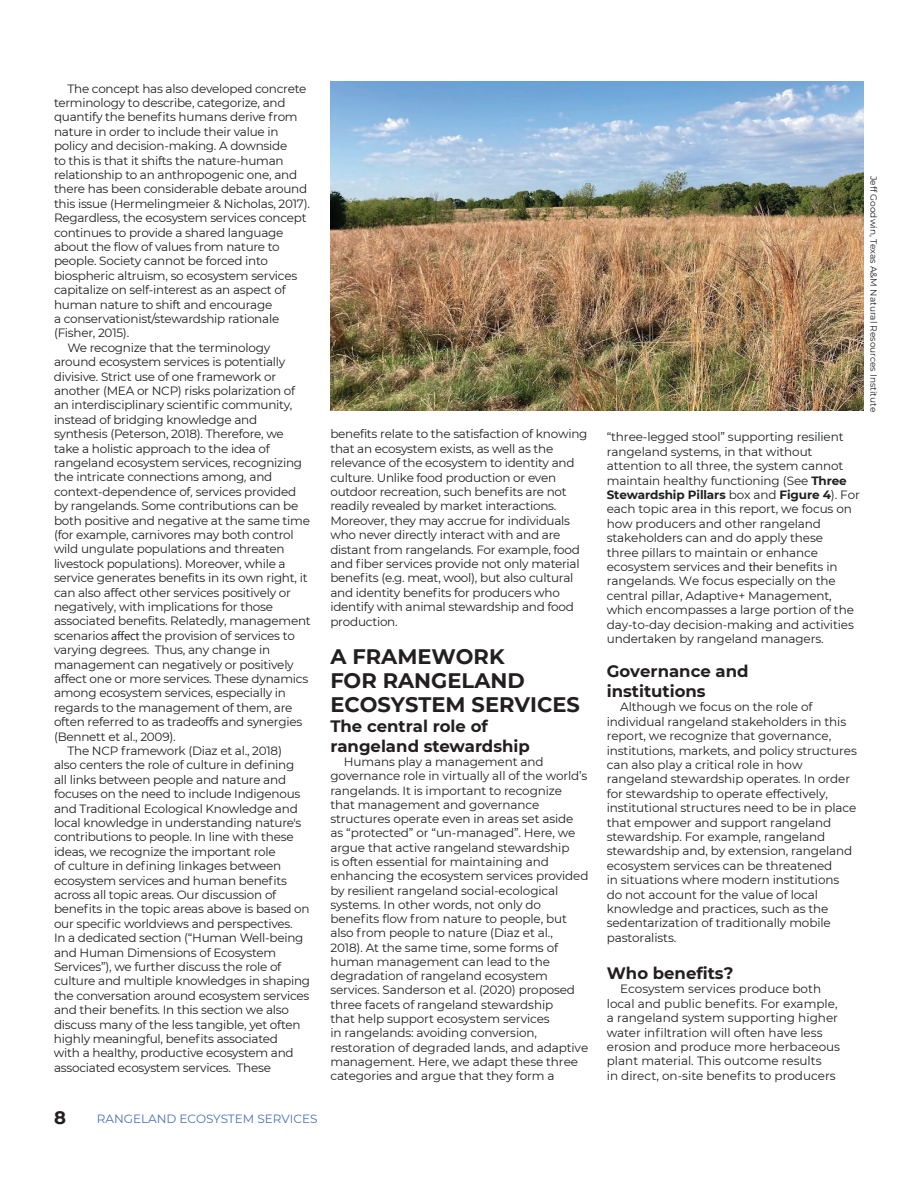
<style>
.page{position:relative;width:918px;height:1188px;background:#fff}
.page>*{position:absolute;margin:0;border:0;box-sizing:border-box;transform-origin:0 0}
.t1{font:700 21px/24px "Montserrat";color:#231f20}
.t2{font:700 18px "Montserrat";color:#231f20}
.t3{font:700 16.5px/19.8px "Montserrat";color:#231f20}
.t4{font:12px/14.4px "Montserrat";letter-spacing:-.02em;color:#1f2020}
.t5{font:12px/14.4px "Montserrat";color:#1f2020}
.t6{font:12px "Montserrat";color:#4871b8}
.t7{font:9px "Montserrat";color:#1f2020}
.s1{font-family:"Segoe UI"}
.s2{font-style:inherit}
.s3{font-weight:700}
</style>
<div class="page">
<img style="left:330px;top:81px;width:534px;height:329px">
<p class="t4" style="left:68px;top:81px;width:240px">The concept has also developed concrete</p>
<p class="t4" style="left:54px;top:95px;width:233px">terminology to describe, categorize, and</p>
<p class="t4" style="left:54px;top:110px;width:245px">quantify the benefits humans derive from</p>
<p class="t4" style="left:54px;top:124px;width:226px">nature in order to include their value in</p>
<p class="t4" style="left:54px;top:138px;width:235px">policy and decision-making. A downside</p>
<p class="t4" style="left:54px;top:153px;width:231px">to this is that it shifts the nature-human</p>
<p class="t4" style="left:54px;top:167px;width:245px">relationship to an anthropogenic one, and</p>
<p class="t4" style="left:54px;top:182px;width:255px">there has been considerable debate around</p>
<p class="t4" style="left:54px;top:196px;width:257px">this issue (Hermelingmeier &amp; Nicholas, 2017).</p>
<p class="t4" style="left:54px;top:210px;width:254px">Regardless, the ecosystem services concept</p>
<p class="t4" style="left:54px;top:225px;width:231px">continues to provide a shared language</p>
<p class="t4" style="left:54px;top:239px;width:227px">about the flow of values from nature to</p>
<p class="t4" style="left:54px;top:254px;width:216px">people. Society cannot be forced into</p>
<p class="t4" style="left:54px;top:268px;width:245px">biospheric altruism, so ecosystem services</p>
<p class="t4" style="left:54px;top:282px;width:233px">capitalize on self-interest as an aspect of</p>
<p class="t4" style="left:54px;top:297px;width:220px">human nature to shift and encourage</p>
<p class="t4" style="left:54px;top:311px;width:227px">a conservationist/stewardship rationale</p>
<p class="t4" style="left:54px;top:326px;width:77px">(Fisher, 2015).</p>
<p class="t4" style="left:68px;top:340px;width:204px">We recognize that the terminology</p>
<p class="t4" style="left:54px;top:354px;width:233px">around ecosystem services is potentially</p>
<p class="t4" style="left:54px;top:369px;width:224px">divisive. Strict use of one framework or</p>
<p class="t4" style="left:54px;top:383px;width:243px">another (MEA or NCP) risks polarization of</p>
<p class="t4" style="left:54px;top:398px;width:240px">an interdisciplinary scientific community,</p>
<p class="t4" style="left:54px;top:412px;width:205px">instead of bridging knowledge and</p>
<p class="t4" style="left:54px;top:426px;width:231px">synthesis (Peterson, 2018). Therefore, we</p>
<p class="t4" style="left:54px;top:441px;width:217px">take a holistic approach to the idea of</p>
<p class="t4" style="left:54px;top:455px;width:250px">rangeland ecosystem services, recognizing</p>
<p class="t4" style="left:54px;top:470px;width:220px">the intricate connections among<span class="s1">,</span> and</p>
<p class="t4" style="left:54px;top:484px;width:244px">context-dependence of<span class="s1">,</span> services provided</p>
<p class="t4" style="left:54px;top:498px;width:246px">by rangelands. Some contributions can be</p>
<p class="t4" style="left:54px;top:513px;width:258px">both positive and negative at the same time</p>
<p class="t4" style="left:54px;top:527px;width:241px">(for example, carnivores may both control</p>
<p class="t4" style="left:54px;top:542px;width:232px">wild ungulate populations and threaten</p>
<p class="t4" style="left:54px;top:556px;width:233px">livestock populations). Moreover, while a</p>
<p class="t4" style="left:54px;top:570px;width:255px">service generates benefits in its own right, it</p>
<p class="t4" style="left:54px;top:585px;width:239px">can also <span class="s2">affect</span> other services positively or</p>
<p class="t4" style="left:54px;top:599px;width:221px">negatively, with implications for those</p>
<p class="t4" style="left:54px;top:614px;width:258px">associated benefits. Relatedly, management</p>
<p class="t4" style="left:54px;top:628px;width:243px">scenarios <span class="s1">affect</span> the provision of services to</p>
<p class="t4" style="left:54px;top:642px;width:218px">varying degrees. Thus, any change in</p>
<p class="t4" style="left:54px;top:657px;width:241px">management can negatively or positively</p>
<p class="t4" style="left:54px;top:671px;width:256px"><span class="s2">affect</span> one or more services. These dynamics</p>
<p class="t4" style="left:54px;top:686px;width:233px">among ecosystem services, especially in</p>
<p class="t4" style="left:54px;top:700px;width:240px">regards to the management of them, are</p>
<p class="t4" style="left:54px;top:714px;width:250px">often referred to as tradeoffs and synergies</p>
<p class="t4" style="left:54px;top:729px;width:123px">(Bennett et al., 2009).</p>
<p class="t4" style="left:68px;top:743px;width:216px">The NCP framework (Diaz et al., 2018)</p>
<p class="t4" style="left:54px;top:758px;width:242px">also centers the role of culture in defining</p>
<p class="t4" style="left:54px;top:772px;width:234px">all links between people and nature and</p>
<p class="t4" style="left:54px;top:786px;width:248px">focuses on the need to include Indigenous</p>
<p class="t4" style="left:54px;top:801px;width:245px">and Traditional Ecological Knowledge and</p>
<p class="t4" style="left:54px;top:815px;width:249px">local knowledge in understanding nature's</p>
<p class="t4" style="left:54px;top:830px;width:241px">contributions to people. In line with these</p>
<p class="t4" style="left:54px;top:844px;width:223px">ideas, we recognize the important role</p>
<p class="t4" style="left:54px;top:858px;width:229px">of culture in defining linkages between</p>
<p class="t4" style="left:54px;top:873px;width:235px">ecosystem services and human benefits</p>
<p class="t4" style="left:54px;top:887px;width:224px">across all topic areas. Our discussion of</p>
<p class="t4" style="left:54px;top:902px;width:257px">benefits in the topic areas above is based on</p>
<p class="t4" style="left:54px;top:916px;width:240px">our specific worldviews and perspectives.</p>
<p class="t4" style="left:54px;top:930px;width:251px">In a dedicated section (“Human Well-being</p>
<p class="t4" style="left:54px;top:945px;width:224px">and Human Dimensions of Ecosystem</p>
<p class="t4" style="left:54px;top:959px;width:229px">Services”), we further discuss the role of</p>
<p class="t4" style="left:54px;top:974px;width:258px">culture and multiple knowledges in shaping</p>
<p class="t4" style="left:54px;top:988px;width:257px">the conversation around ecosystem services</p>
<p class="t4" style="left:54px;top:1002px;width:237px">and their benefits. In this section we also</p>
<p class="t4" style="left:54px;top:1017px;width:248px">discuss many of the less tangible, yet often</p>
<p class="t4" style="left:54px;top:1031px;width:225px">highly meaningful, benefits associated</p>
<p class="t4" style="left:54px;top:1046px;width:241px">with a healthy, productive ecosystem and</p>
<p class="t4" style="left:54px;top:1060px;width:218px">associated ecosystem services. These</p>
<h2 class="t2" style="left:54px;top:1105px;width:13px">8</h2>
<p class="t6" style="left:97px;top:1110px;width:222px">RANGELAND ECOSYSTEM SERVICES</p>
<p class="t4" style="left:330px;top:427px;width:259px">benefits relate to the satisfaction <span class="s2">of</span> knowing that an ecosystem exists, as well as the relevance of the ecosystem to identity and culture. Unlike food production or even outdoor recreation, such benefits are not readily revealed by market interactions.<br>Moreover, they may accrue for individuals who never directly interact with and are distant from rangelands. For example, food and fiber services provide not only material benefits (e.g. meat, wool), but also cultural and identity benefits for producers who identify with animal stewardship and food production.</p>
<h1 class="t1" style="left:330px;top:643px;width:251px">A FRAMEWORK<br>FOR RANGELAND<br>ECOSYSTEM SERVICES</h1>
<h3 class="t3" style="left:330px;top:715px;width:201px">The central role of rangeland stewardship</h3>
<p class="t4" style="left:330px;top:754px;width:260px;text-indent:14px">Humans play a management and governance role in virtually all of the world’s rangelands. It is important to recognize that management and governance structures operate even in areas set aside as “protected” or “un-managed”. Here, we argue that active rangeland stewardship<br>is often essential for maintaining and enhancing the ecosystem services provided by resilient rangeland social-ecological systems. In other words, not only do benefits flow from nature to people, but also from people to nature (Diaz et al.,<br>2018). At the same time, some forms of human management can lead to the degradation of rangeland ecosystem services. Sanderson et al. (2020) proposed three facets of rangeland stewardship<br>that help support ecosystem services<br>in rangelands: avoiding conversion, restoration of degraded lands, and adaptive management. Here, we adapt these <span class="s2">three categories and argue that they form a</span></p>
<p class="t4" style="left:607px;top:430px;width:255px">“three-legged stool” supporting resilient rangeland systems, in that without attention to all three, the system cannot maintain healthy functioning <span class="s2">(See</span> <span class="s3">Three Stewardship Pillars</span> <span class="s2">box and</span> <span class="s3">Figure 4</span><span class="s2">).</span> For each topic area in this report, we focus on how producers and other rangeland stakeholders can and do apply these<br>three pillars to maintain or enhance ecosystem services and <span class="s1">their</span> benefits in rangelands. We focus especially on the central pillar, Adaptive+ Management, which encompasses a large portion of the day-to-day decision-making and activities undertaken by rangeland managers.</p>
<h3 class="t3" style="left:607px;top:661px;width:143px">Governance and institutions</h3>
<p class="t4" style="left:607px;top:700px;width:252px;text-indent:14px">Although we focus on the role of individual rangeland stakeholders in this report, we recognize that governance, institutions, markets, and policy structures can also play a critical role in how rangeland stewardship operates. In order for stewardship to operate effectively, institutional structures need to be in place that empower and support rangeland stewardship. For example, rangeland stewardship and, by extension, rangeland ecosystem services can be threatened<br>in situations where modern institutions do not account for the value of local knowledge and practices, such as the sedentarization of traditionally mobile pastoralists.</p>
<h3 class="t3" style="left:607px;top:962px;width:128px">Who benefits?</h3>
<p class="t5" style="left:607px;top:982px;width:235px;text-indent:14px">Ecosystem services produce both local and public benefits. For example, a rangeland system supporting higher water infiltration will often have less erosion and produce more herbaceous plant material. This outcome results<br>in direct, on-site benefits to producers</p>
<p class="t7" style="left:880px;top:176px;width:238px;rotate:90deg">Jeff Goodwin, Texas A&amp;M Natural Resources Institute</p>
</div>
